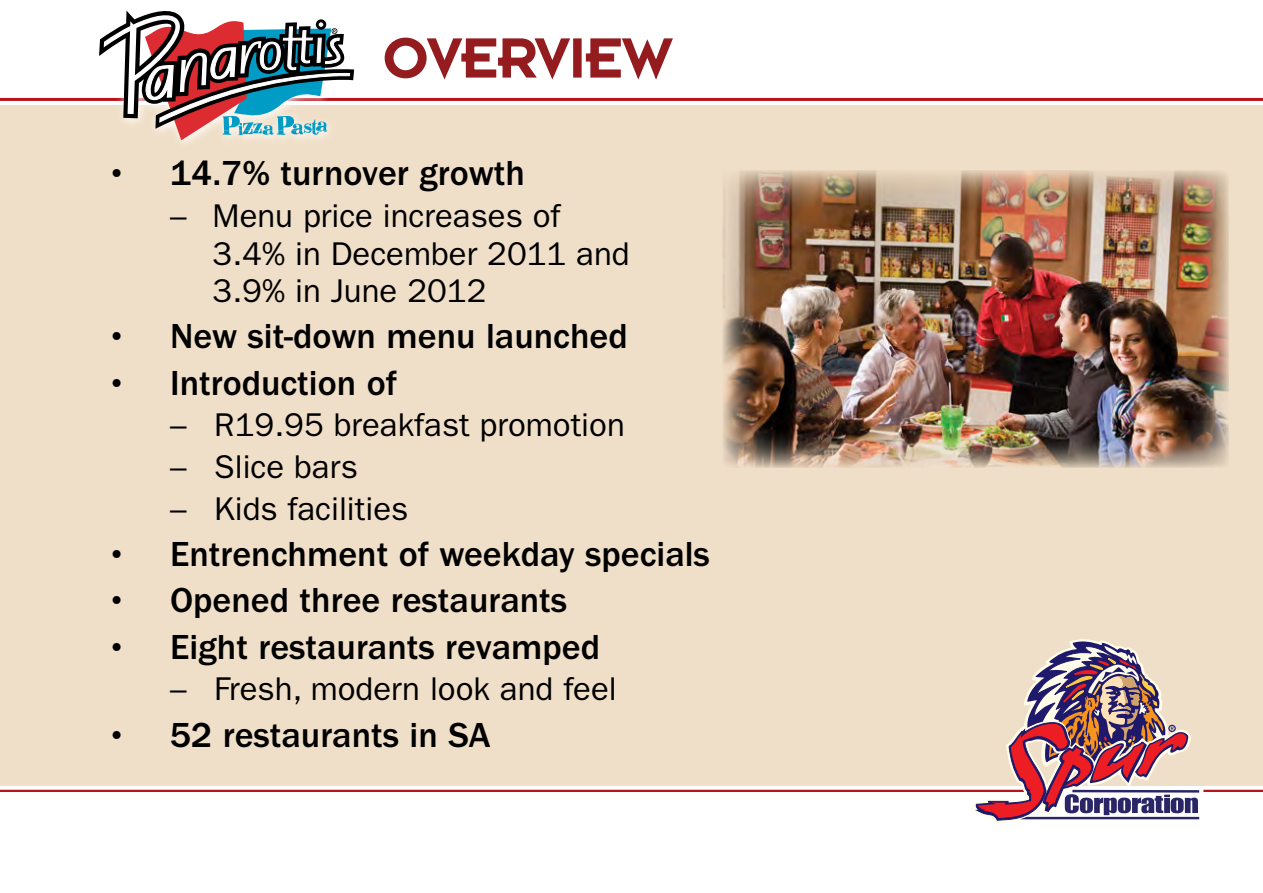
<style>
.page{position:relative;width:1263px;height:893px;background:#fff}
.page>*{position:absolute;margin:0;border:0;box-sizing:border-box;transform-origin:0 0}
.t1{font:60px "Insignia";color:#941b1e}
.t2{font:500 36px "Franklin Gothic";color:#000}
.t3{font:33px/37.5px "Franklin Gothic";color:#000}
</style>
<div class="page">
<div style="left:0;top:105px;width:1263px;height:681px;background:#f0dfc8"></div>
<hr style="left:0;top:98px;width:1263px;height:3px;background:#ba141a">
<hr style="left:0;top:790px;width:1024px;height:2px;background:#ba141a">
<hr style="left:1203px;top:790px;width:60px;height:2px;background:#ba141a">
<svg style="left:968px;top:639px;width:230px;height:184px"></svg>
<svg style="left:384px;top:37px;width:186px;height:43px"></svg>
<div style="left:573px;top:38px;width:9px;height:40px;border:2px solid #941b1e"></div>
<svg style="left:585px;top:38px;width:88px;height:42px"></svg>
<svg style="left:99px;top:10px;width:255px;height:130px"></svg>
<img style="left:723px;top:170px;width:506px;height:298px">
<h1 class="t1" style="left:383px;top:27px;width:290px">OVERVIEW</h1>
<p class="t2" style="left:106px;top:153px;width:420px">• 14.7% turnover growth</p>
<p class="t3" style="left:213px;top:197px;width:419px;text-indent:-43px">– Menu price increases of<br>3.4% in December 2011 and<br>3.9% in June 2012</p>
<p class="t2" style="left:106px;top:316px;width:523px">• New sit-down menu launched</p>
<p class="t2" style="left:106px;top:363px;width:292px">• Introduction of</p>
<p class="t3" style="left:170px;top:407px;width:456px">– R19.95 breakfast promotion</p>
<p class="t3" style="left:170px;top:448px;width:189px">– Slice bars</p>
<p class="t3" style="left:170px;top:490px;width:240px">– Kids facilities</p>
<p class="t2" style="left:106px;top:534px;width:605px">• Entrenchment of weekday specials</p>
<p class="t2" style="left:106px;top:580px;width:462px">• Opened three restaurants</p>
<p class="t2" style="left:106px;top:627px;width:495px">• Eight restaurants revamped</p>
<p class="t3" style="left:170px;top:671px;width:448px">– Fresh, modern look and feel</p>
<p class="t2" style="left:106px;top:715px;width:386px">• 52 restaurants in SA</p>
</div>
